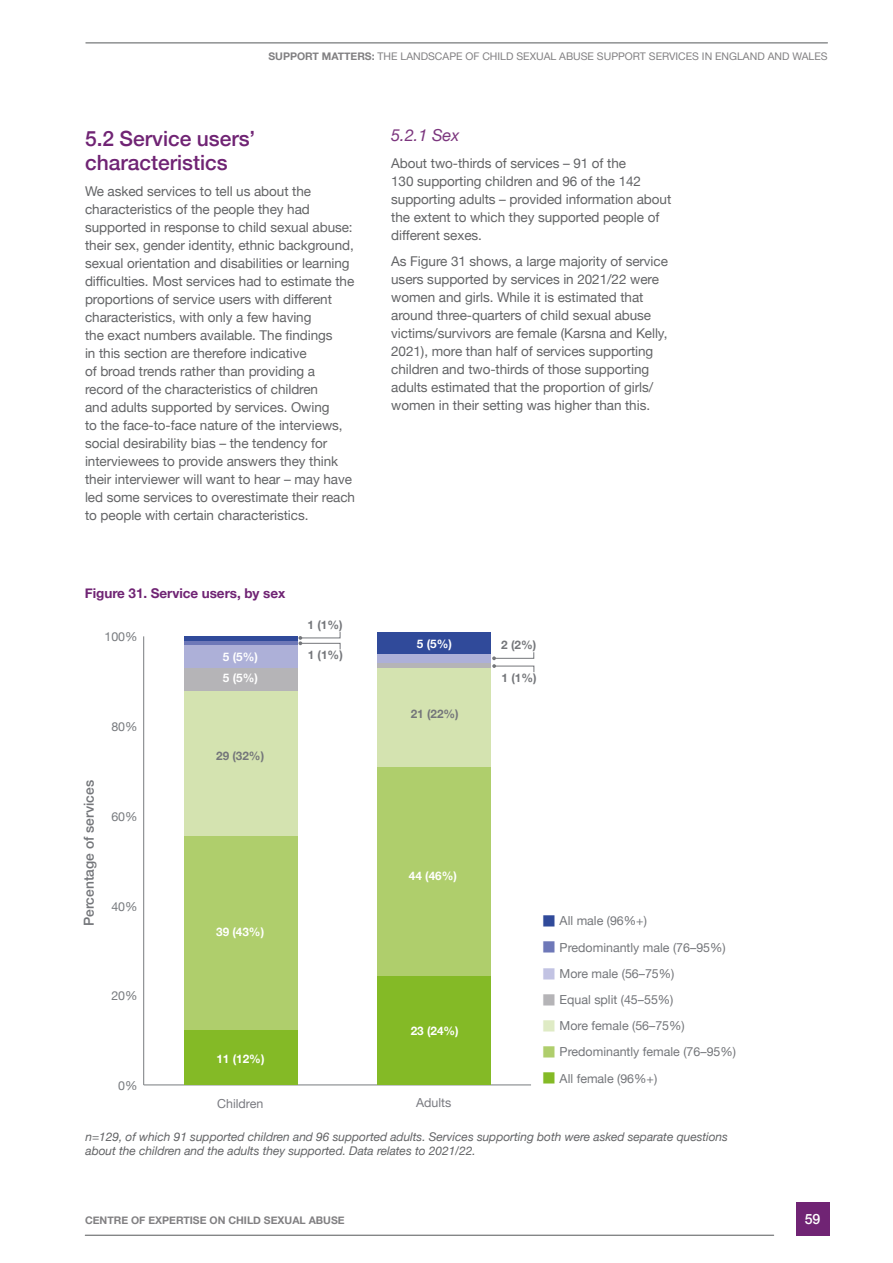
<style>
.page{position:relative;width:893px;height:1263px;background:#fff}
.page>*{position:absolute;margin:0;border:0;box-sizing:border-box;transform-origin:0 0}
.t1{font:500 21px/24px "Helvetica Neue";color:#702474}
.t2{font:italic 16.5px "Helvetica Neue";color:#7c367e}
.t3{font:500 14.1px "Helvetica Neue";color:#fff}
.t4{font:500 13.8px "Helvetica Neue";color:#74767a}
.t5{font:13.5px/18px "Helvetica Neue";letter-spacing:-.005em;color:#636466}
.t6{font:700 13.5px "Helvetica Neue";letter-spacing:-.005em;color:#702474}
.t7{font:12.45px "Helvetica Neue";color:#74767a}
.t8{font:12.45px "Helvetica Neue";color:#787b7f}
.t9{font:12.45px "Helvetica Neue";color:#797a80}
.t10{font:italic 12px/13.5px "Helvetica Neue";letter-spacing:-.005em;color:#636466}
.t11{font:700 11.7px "Helvetica Neue";color:#fff}
.t12{font:700 11.7px "Helvetica Neue";color:#74767a}
.t13{font:10.5px "Helvetica Neue";color:#818082}
.t14{font:700 10.5px "Helvetica Neue";color:#818082}
.s1{font-weight:700}
.s2{color:#304a9a}
.s3{color:#6e78b8}
.s4{color:#c2c3e3}
.s5{color:#b5b4b7}
.s6{color:#dfebc5}
.s7{color:#afce6c}
.s8{color:#84ba26}
</style>
<div class="page">
<hr style="left:86px;top:43px;width:741px;height:1px;background:#55585a">
<div style="left:796px;top:1202px;width:33px;height:34px;background:#702474"></div>
<hr style="left:85px;top:1235px;width:689px;height:1px;background:#55585a">
<hr style="left:144px;top:1085px;width:387px;height:1px;background:#787b7f">
<hr style="left:143px;top:636px;width:1px;height:449px;background:#787b7f">
<div style="left:184px;top:636px;width:113px;height:5px;background:#304a9a"></div>
<div style="left:378px;top:632px;width:113px;height:22px;background:#304a9a"></div>
<hr style="left:184px;top:641px;width:113px;height:4px;background:#6e78b8">
<div style="left:184px;top:645px;width:113px;height:23px;background:#adb0d8"></div>
<div style="left:378px;top:654px;width:113px;height:9px;background:#adb0d8"></div>
<div style="left:184px;top:668px;width:113px;height:23px;background:#b5b4b7"></div>
<div style="left:378px;top:663px;width:113px;height:5px;background:#b5b4b7"></div>
<div style="left:184px;top:691px;width:113px;height:145px;background:#d4e3b0"></div>
<div style="left:378px;top:668px;width:113px;height:100px;background:#d4e3b0"></div>
<div style="left:184px;top:836px;width:113px;height:194px;background:#afce6c"></div>
<div style="left:378px;top:768px;width:113px;height:208px;background:#afce6c"></div>
<div style="left:184px;top:1030px;width:113px;height:55px;background:#84ba26"></div>
<div style="left:378px;top:976px;width:113px;height:109px;background:#84ba26"></div>
<svg style="left:298px;top:631px;width:43px;height:19px"></svg>
<svg style="left:492px;top:652px;width:42px;height:21px"></svg>
<p class="t13" style="left:268px;top:48px;width:561px"><span class="s1">SUPPORT MATTERS:</span> THE LANDSCAPE OF CHILD SEXUAL ABUSE SUPPORT SERVICES IN ENGLAND AND WALES</p>
<h1 class="t1" style="left:85px;top:125px;width:172px">5.2 Service users’ characteristics</h1>
<p class="t5" style="left:85px;top:183px;width:272px">We asked services to tell us about the characteristics of the people they had supported in response to child sexual abuse: their sex, gender identity, ethnic background, sexual orientation and disabilities or learning difficulties. Most services had to estimate the proportions of service users with different characteristics, with only a few having<br>the exact numbers available. The findings<br>in this section are therefore indicative<br>of broad trends rather than providing a record of the characteristics of children<br>and adults supported by services. Owing<br>to the face-to-face nature of the interviews, social desirability bias – the tendency for interviewees to provide answers they think their interviewer will want to hear – may have led some services to overestimate their reach to people with certain characteristics.</p>
<p class="t6" style="left:85px;top:583px;width:202px">Figure 31. Service users, by sex</p>
<p class="t8" style="left:105px;top:627px;width:35px">100%</p>
<p class="t12" style="left:308px;top:615px;width:36px">1 (1%)</p>
<p class="t11" style="left:223px;top:648px;width:36px">5 (5%)</p>
<p class="t12" style="left:308px;top:646px;width:36px">1 (1%)</p>
<p class="t8" style="left:111px;top:717px;width:28px">80%</p>
<p class="t4" style="left:78px;top:926px;width:147px;rotate:-90deg">Percentage of services</p>
<p class="t8" style="left:111px;top:807px;width:28px">60%</p>
<p class="t8" style="left:111px;top:897px;width:28px">40%</p>
<p class="t8" style="left:111px;top:987px;width:28px">20%</p>
<p class="t8" style="left:118px;top:1077px;width:21px">0%</p>
<p class="t11" style="left:223px;top:669px;width:36px">5 (5%)</p>
<p class="t12" style="left:216px;top:747px;width:50px">29 (32%)</p>
<p class="t11" style="left:216px;top:922px;width:50px">39 (43%)</p>
<p class="t11" style="left:216px;top:1050px;width:50px">11 (12%)</p>
<p class="t2" style="left:391px;top:123px;width:70px">5.2.1 Sex</p>
<p class="t5" style="left:391px;top:155px;width:282px">About two-thirds of services – 91 of the<br>130 supporting children and 96 of the 142 supporting adults – provided information about the extent to which they supported people of different sexes.</p>
<p class="t5" style="left:391px;top:253px;width:278px">As Figure 31 shows, a large majority of service users supported by services in 2021/22 were women and girls. While it is estimated that around three-quarters of child sexual abuse victims/survivors are female (Karsna and Kelly, 2021), more than half of services supporting children and two-thirds of those supporting adults estimated that the proportion of girls/ women in their setting was higher than this.</p>
<p class="t11" style="left:417px;top:634px;width:36px">5 (5%)</p>
<p class="t12" style="left:411px;top:704px;width:50px">21 (22%)</p>
<p class="t12" style="left:501px;top:635px;width:36px">2 (2%)</p>
<p class="t12" style="left:502px;top:668px;width:36px">1 (1%)</p>
<p class="t11" style="left:409px;top:867px;width:50px">44 (46%)</p>
<p class="t11" style="left:411px;top:1022px;width:50px">23 (24%)</p>
<p class="t7" style="left:542px;top:912px;width:107px"><span class="s2">■</span> All male (96%+)</p>
<p class="t7" style="left:542px;top:938px;width:185px"><span class="s3">■</span> Predominantly male (76–95%)</p>
<p class="t7" style="left:542px;top:964px;width:134px"><span class="s4">■</span> More male (56–75%)</p>
<p class="t7" style="left:542px;top:991px;width:133px"><span class="s5">■</span> Equal split (45–55%)</p>
<p class="t7" style="left:542px;top:1017px;width:145px"><span class="s6">■</span> More female (56–75%)</p>
<p class="t7" style="left:542px;top:1043px;width:196px"><span class="s7">■</span> Predominantly female (76–95%)</p>
<p class="t7" style="left:542px;top:1069px;width:117px"><span class="s8">■</span> All female (96%+)</p>
<p class="t9" style="left:217px;top:1095px;width:48px">Children</p>
<p class="t9" style="left:416px;top:1093px;width:37px">Adults</p>
<p class="t10" style="left:86px;top:1131px;width:644px">n=129, of which 91 supported children and 96 supported adults. Services supporting both were asked separate questions about the children and the adults they supported. Data relates to 2021/22.</p>
<p class="t14" style="left:85px;top:1212px;width:261px">CENTRE OF EXPERTISE ON CHILD SEXUAL ABUSE</p>
<p class="t3" style="left:805px;top:1208px;width:17px">59</p>
</div>
